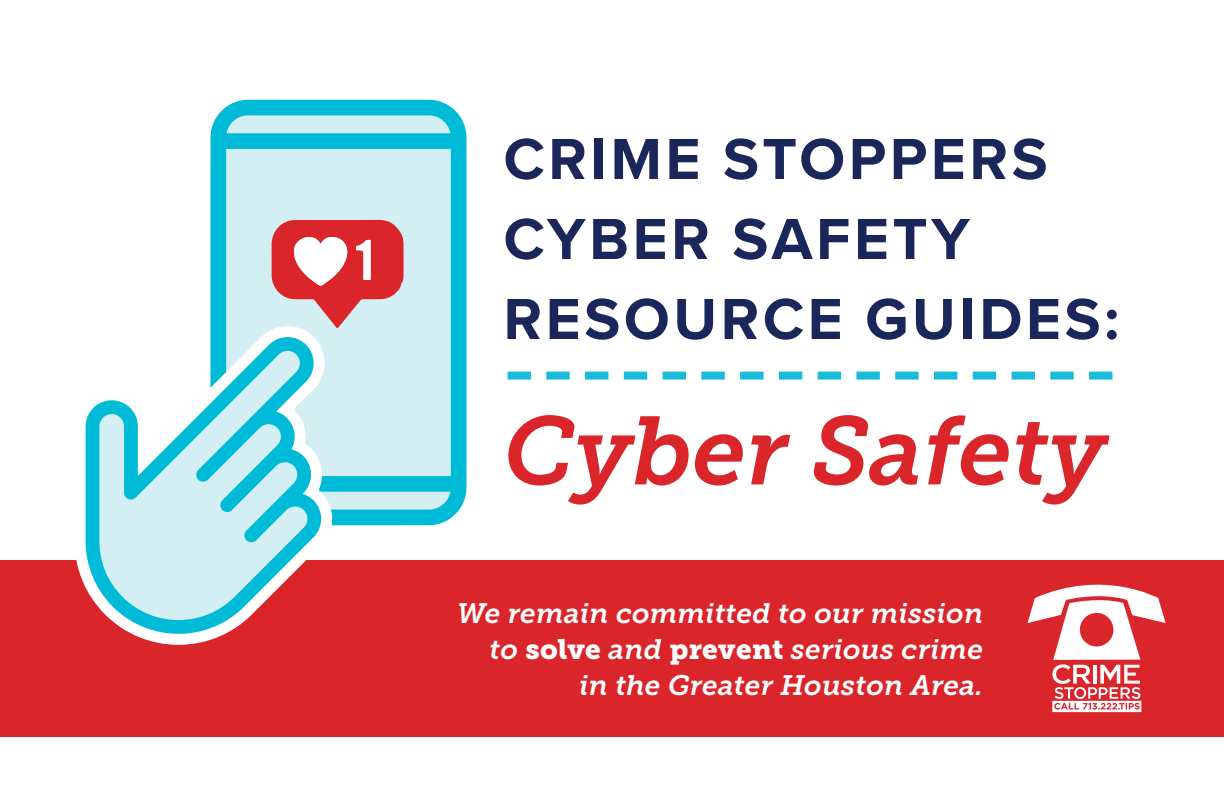
<style>
.page{position:relative;width:1224px;height:792px;background:#fff}
.page>*{position:absolute;margin:0;border:0;box-sizing:border-box;transform-origin:0 0}
.t1{font:italic 96px "Museo Slab 700";color:#da252a}
.t2{font:700 60px "Proxima Nova";letter-spacing:.06em;color:#1b275a}
.t3{font:italic 28px "Museo Slab 700";letter-spacing:.01em;color:#fff}
.s1{font-family:"Museo Slab 900";font-style:normal}
</style>
<div class="page">
<div style="left:0;top:560px;width:1224px;height:176px;background:#da252a"></div>
<svg style="left:211px;top:100px;width:255px;height:425px;background:#9ae1ec"></svg>
<svg style="left:76px;top:326px;width:256px;height:319px"></svg>
<svg style="left:86px;top:335px;width:238px;height:308px"></svg>
<svg style="left:508px;top:372px;width:604px;height:8px"></svg>
<svg style="left:1028px;top:585px;width:138px;height:127px"></svg>
<svg style="left:272px;top:220px;width:132px;height:109px"></svg>
<p class="t2" style="left:504px;top:114px;width:546px">CRIME STOPPERS</p>
<p class="t2" style="left:504px;top:194px;width:468px">CYBER SAFETY</p>
<p class="t2" style="left:504px;top:274px;width:617px">RESOURCE GUIDES:</p>
<p class="t1" style="left:504px;top:398px;width:605px">Cyber Safety</p>
<p class="t3" style="left:457px;top:598px;width:528px">We remain committed to our mission</p>
<p class="t3" style="left:490px;top:634px;width:495px">to <span class="s1">solve</span> and <span class="s1">prevent</span> serious crime</p>
<p class="t3" style="left:579px;top:670px;width:405px">in the Greater Houston Area.</p>
</div>
